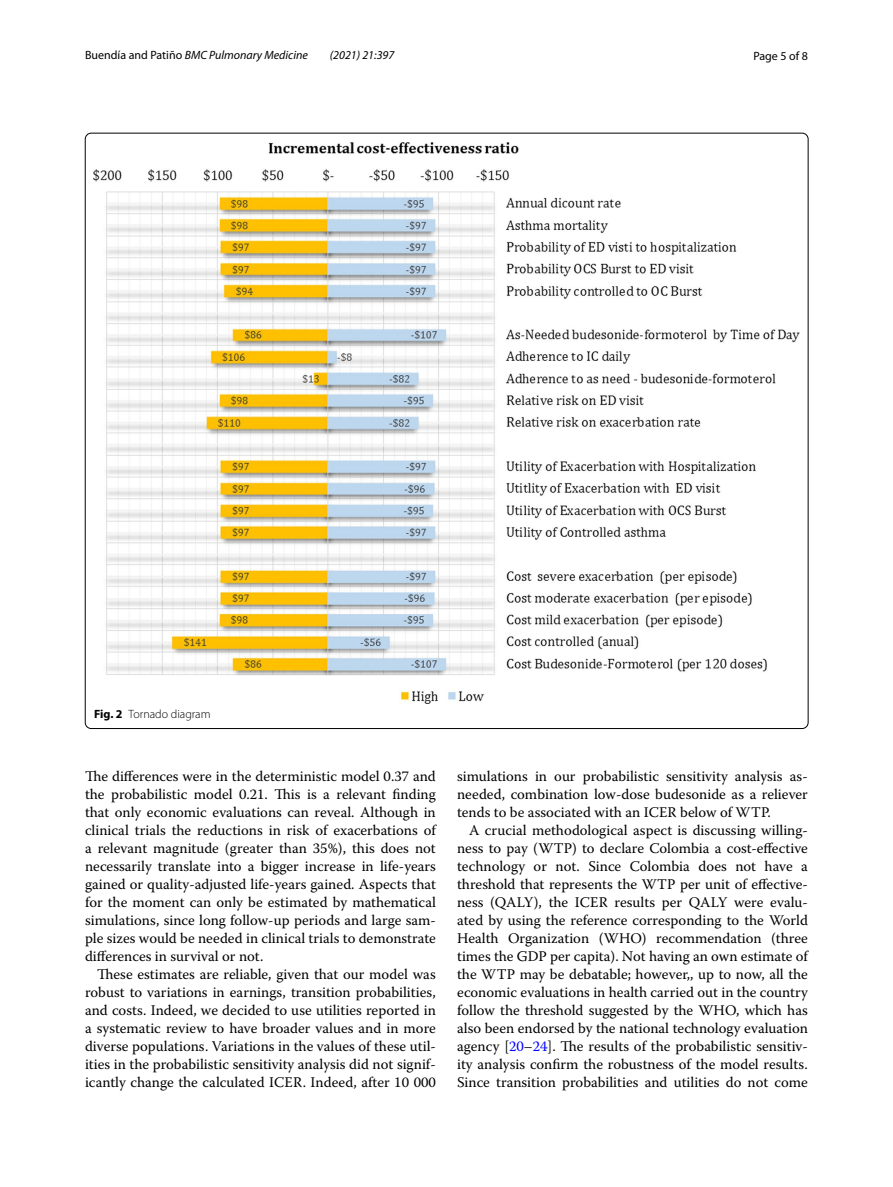
<style>
.page{position:relative;width:893px;height:1187px;background:#fff}
.page>*{position:absolute;margin:0;border:0;box-sizing:border-box;transform-origin:0 0}
.t1{font:14.7px/18px "Warnock Pro";color:#000;text-align:justify}
.t2{font:italic 12px "Myriad Pro";color:#000}
.t3{font:300 12px "Myriad Pro";color:#000}
.t4{font:12px "Myriad Pro";color:#000}
.s1{font-style:normal}
.s2{font-weight:700}
.s3{color:#00f}
</style>
<div class="page">
<img style="left:94px;top:142px;width:706px;height:561px">
<p class="t2" style="left:85px;top:48px;width:224px"><span class="s1">Buendía and Patiño</span> BMC Pulmonary Medicine</p>
<p class="t2" style="left:330px;top:48px;width:66px">(2021) 21:397</p>
<p class="t4" style="left:753px;top:48px;width:56px">Page 5 of 8</p>
<p class="t3" style="left:94px;top:707px;width:118px"><span class="s2">Fig. 2</span> Tornado diagram</p>
<p class="t1" style="left:85px;top:766px;width:352px">The differences were in the deterministic model 0.37 and the probabilistic model 0.21. This is a relevant finding that only economic evaluations can reveal. Although in clinical trials the reductions in risk of exacerbations of a relevant magnitude (greater than 35%), this does not necessarily translate into a bigger increase in life-years gained or quality-adjusted life-years gained. Aspects that for the moment can only be estimated by mathematical simulations, since long follow-up periods and large sam&shy;ple sizes would be needed in clinical trials to demonstrate differences in survival or not.</p>
<p class="t1" style="left:85px;top:964px;width:352px;text-indent:12px">These estimates are reliable, given that our model was robust to variations in earnings, transition probabilities, and costs. Indeed, we decided to use utilities reported in a systematic review to have broader values and in more diverse populations. Variations in the values of these util&shy;ities in the probabilistic sensitivity analysis did not signif&shy;icantly change the calculated ICER. Indeed, after 10 000</p>
<p class="t1" style="left:457px;top:766px;width:352px">simulations in our probabilistic sensitivity analysis as&shy;needed, combination low-dose budesonide as a reliever tends to be associated with an ICER below of WTP.</p>
<p class="t1" style="left:457px;top:820px;width:352px;text-indent:12px">A crucial methodological aspect is discussing willing&shy;ness to pay (WTP) to declare Colombia a cost-effective technology or not. Since Colombia does not have a threshold that represents the WTP per unit of effective&shy;ness (QALY), the ICER results per QALY were evalu&shy;ated by using the reference corresponding to the World Health Organization (WHO) recommendation (three times the GDP per capita). Not having an own estimate of the WTP may be debatable; however,, up to now, all the economic evaluations in health carried out in the country follow the threshold suggested by the WHO, which has also been endorsed by the national technology evaluation agency [<span class="s3">20</span>–<span class="s3">24</span>]. The results of the probabilistic sensitiv&shy;ity analysis confirm the robustness of the model results.<br>Since transition probabilities and utilities do not come</p>
</div>
